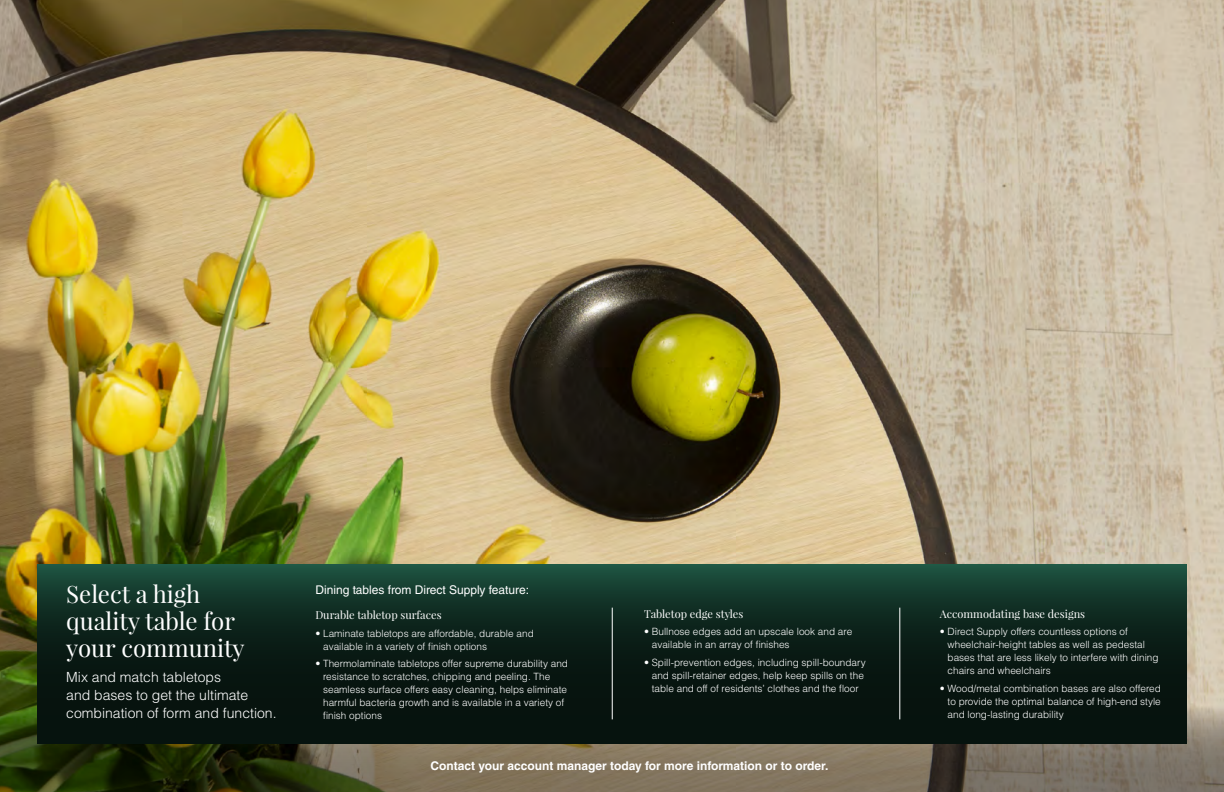
<style>
.page{position:relative;width:1224px;height:792px;background:#fff}
.page>*{position:absolute;margin:0;border:0;box-sizing:border-box;transform-origin:0 0}
.t1{font:24px/27px "Playfair Display";color:#fff}
.t2{font:300 14px/18px "Helvetica LT Std";color:#fff}
.t3{font:700 12px "Helvetica LT Std";color:#fff}
.t4{font:12px "Helvetica LT Std";color:#fff}
.t5{font:11px "Playfair Display";color:#fff}
.t6{font:300 10px/13px "Helvetica LT Std";color:#fff}
</style>
<div class="page">
<img style="left:0;top:0;width:1224px;height:706px">
<svg style="left:0;top:706px;width:1224px;height:86px;background:#645f47"></svg>
<svg style="left:37px;top:564px;width:1150px;height:180px;background:#0c231a"></svg>
<hr style="left:900px;top:608px;width:1px;height:111px;background:#fff">
<hr style="left:612px;top:608px;width:1px;height:111px;background:#fff">
<h1 class="t1" style="left:66px;top:580px;width:180px">Select a high quality table for your community</h1>
<h2 class="t2" style="left:66px;top:668px;width:212px">Mix and match tabletops<br>and bases to get the ultimate combination of form and function.</h2>
<p class="t4" style="left:315px;top:583px;width:215px">Dining tables from Direct Supply feature:</p>
<p class="t5" style="left:315px;top:608px;width:128px">Durable tabletop surfaces</p>
<p class="t6" style="left:323px;top:627px;width:212px;text-indent:-8px">• Laminate tabletops are affordable, durable and available in a variety of finish options</p>
<p class="t6" style="left:323px;top:657px;width:246px;text-indent:-8px">• Thermolaminate tabletops offer supreme durability and resistance to scratches, chipping and peeling. The seamless surface offers easy cleaning, helps eliminate harmful bacteria growth and is available in a variety of finish options</p>
<p class="t5" style="left:644px;top:607px;width:101px">Tabletop edge styles</p>
<p class="t6" style="left:652px;top:625px;width:202px;text-indent:-8px">• Bullnose edges add an upscale look and are available in an array of finishes</p>
<p class="t6" style="left:644px;top:656px;width:223px;text-align:center">• Spill-prevention edges, including spill-boundary and spill-retainer edges, help keep spills on the table and off of residents’ clothes and the floor</p>
<p class="t3" style="left:431px;top:758px;width:399px">Contact your account manager today for more information or to order.</p>
<p class="t5" style="left:940px;top:607px;width:147px">Accommodating base designs</p>
<p class="t6" style="left:948px;top:625px;width:212px;text-indent:-8px">• Direct Supply offers countless options of wheelchair-height tables as well as pedestal bases that are less likely to interfere with dining chairs and wheelchairs</p>
<p class="t6" style="left:948px;top:682px;width:215px;text-align:justify;text-indent:-8px">• Wood/metal combination bases are also offered to provide the optimal balance of high-end style and long-lasting durability</p>
</div>
